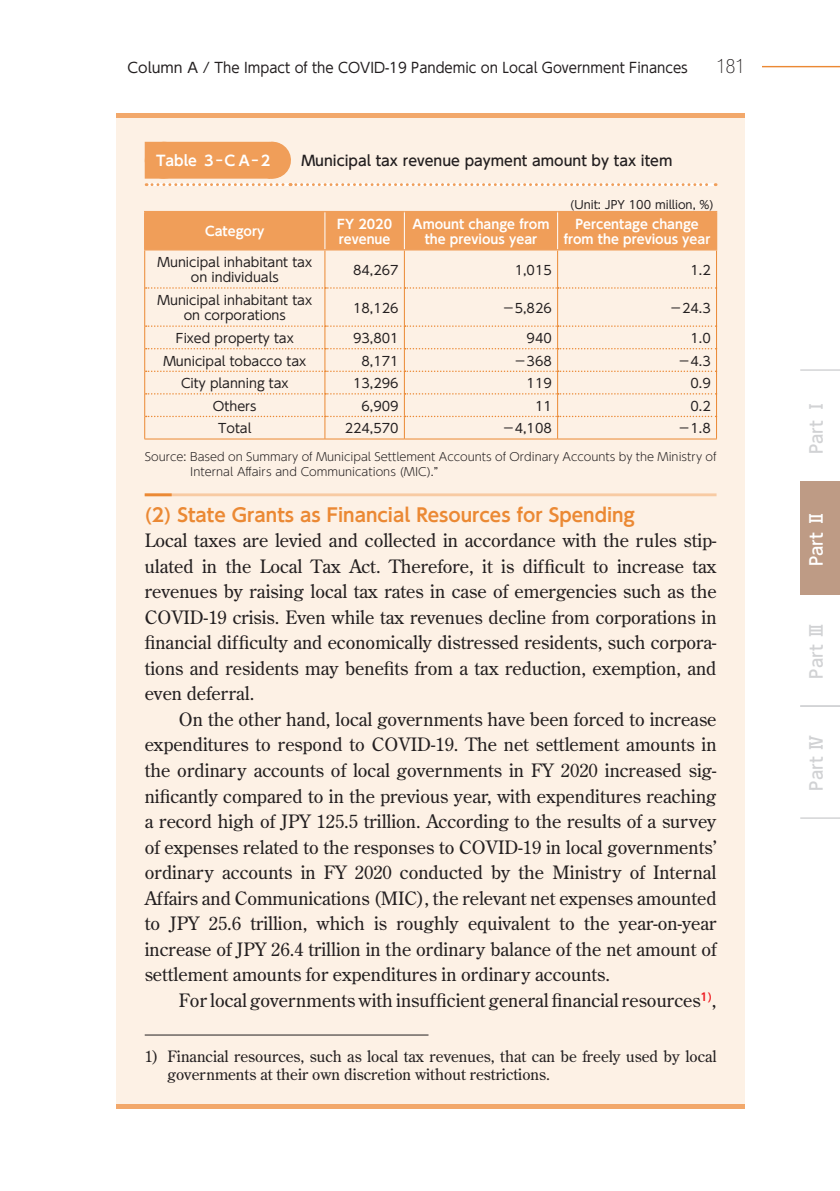
<style>
.page{position:relative;width:840px;height:1191px;background:#fff}
.page>*{position:absolute;margin:0;border:0;box-sizing:border-box;transform-origin:0 0}
.t1{font:100 condensed 19.8px "Helvetica Neue LT Std";color:#231f20}
.t2{font:18.4px/25.6px "Century Old Style Std";color:#231f20;text-align:justify}
.t3{font:700 18.4px "UD Shin Go NT Pr 6 N De";color:#eb8934}
.t4{font:500 17px "UD Shin Go NT Pr 6 N";color:#d1d2d4}
.t5{font:500 17px "UD Shin Go NT Pr 6 N";color:#fff}
.t6{font:15.6px/18.4px "Century Old Style Std";color:#231f20}
.t7{font:14.2px "UD Shin Go NT Pr 6 N";color:#231f20}
.t8{font:500 14.2px "UD Shin Go NT Pr 6 N";color:#231f20}
.t9{font:700 14.2px "UD Shin Go NT Pr 6 N De";color:#fff}
.t10{font:12.8px/15.6px "UD Shin Go NT Pr 6 N";color:#231f20;text-align:center}
.t11{font:700 12.8px/15.6px "UD Shin Go NT Pr 6 N De";color:#fff;text-align:center}
.t12{font:300 11.4px/15.6px "UD Shin Go NT Pr 6 N";color:#231f20}
.t13{font:11.4px "UD Shin Go NT Pr 6 N";color:#231f20}
</style>
<div class="page">
<div style="left:116px;top:113px;width:628px;height:995px;background:#fdf1e5"></div>
<hr style="left:116px;top:113px;width:628px;height:4px;background:#f2a86b">
<hr style="left:116px;top:1104px;width:628px;height:4px;background:#f2a86b">
<hr style="left:145px;top:493px;width:571px;height:3px;background:#f8cba3">
<hr style="left:145px;top:493px;width:26px;height:3px;background:#eb8934">
<hr style="left:145px;top:1034px;width:283px;height:1px;background:#231f20">
<svg style="left:146px;top:142px;width:569px;height:44px"></svg>
<hr style="left:163px;top:142px;width:1px;height:37px;background:#f09e59">
<hr style="left:271px;top:142px;width:1px;height:37px;background:#f09e59">
<div style="left:145px;top:212px;width:570px;height:37px;background:#f09e59"></div>
<svg style="left:145px;top:250px;width:570px;height:75px"></svg>
<hr style="left:324px;top:250px;width:1px;height:37px;background:#eb8934">
<hr style="left:404px;top:250px;width:1px;height:37px;background:#eb8934">
<hr style="left:557px;top:250px;width:1px;height:37px;background:#eb8934">
<hr style="left:324px;top:289px;width:1px;height:36px;background:#eb8934">
<hr style="left:404px;top:289px;width:1px;height:36px;background:#eb8934">
<hr style="left:557px;top:289px;width:1px;height:36px;background:#eb8934">
<svg style="left:146px;top:287px;width:569px;height:2px"></svg>
<hr style="left:144px;top:250px;width:1px;height:38px;background:#eb8934">
<hr style="left:715px;top:250px;width:1px;height:38px;background:#eb8934">
<hr style="left:144px;top:288px;width:1px;height:38px;background:#eb8934">
<hr style="left:715px;top:288px;width:1px;height:38px;background:#eb8934">
<svg style="left:144px;top:325px;width:572px;height:114px"></svg>
<hr style="left:144px;top:211px;width:181px;height:1px;background:#f09e59">
<hr style="left:144px;top:212px;width:1px;height:37px;background:#f09e59">
<hr style="left:325px;top:211px;width:79px;height:1px;background:#f09e59">
<hr style="left:404px;top:211px;width:153px;height:1px;background:#f09e59">
<hr style="left:557px;top:211px;width:159px;height:1px;background:#f09e59">
<hr style="left:715px;top:212px;width:1px;height:37px;background:#f09e59">
<hr style="left:144px;top:249px;width:181px;height:1px;background:#f09e59">
<hr style="left:325px;top:249px;width:79px;height:1px;background:#f09e59">
<hr style="left:404px;top:249px;width:153px;height:1px;background:#f09e59">
<hr style="left:557px;top:249px;width:159px;height:1px;background:#f09e59">
<hr style="left:324px;top:212px;width:1px;height:37px;background:#fff">
<hr style="left:404px;top:212px;width:1px;height:37px;background:#fff">
<hr style="left:557px;top:212px;width:1px;height:37px;background:#fff">
<hr style="left:144px;top:439px;width:181px;height:1px;background:#eb8934">
<hr style="left:325px;top:439px;width:79px;height:1px;background:#eb8934">
<hr style="left:404px;top:439px;width:153px;height:1px;background:#eb8934">
<hr style="left:557px;top:439px;width:159px;height:1px;background:#eb8934">
<hr style="left:761px;top:66px;width:78px;height:1px;background:#eb8934">
<hr style="left:799px;top:705px;width:40px;height:2px;background:#d1d2d4">
<hr style="left:799px;top:817px;width:40px;height:2px;background:#d1d2d4">
<hr style="left:799px;top:369px;width:40px;height:2px;background:#d1d2d4">
<div style="left:799px;top:481px;width:40px;height:114px;background:#be9b85"></div>
<p class="t7" style="left:127px;top:56px;width:561px">Column A / The Impact of the COVID-19 Pandemic on Local Government Finances</p>
<p class="t1" style="left:716px;top:55px;width:30px">181</p>
<p class="t9" style="left:156px;top:149px;width:118px">Table 3-CA-2</p>
<p class="t8" style="left:301px;top:149px;width:372px">Municipal tax revenue payment amount by tax item</p>
<p class="t13" style="left:570px;top:195px;width:145px">(Unit: JPY 100 million, %)</p>
<p class="t11" style="left:205px;top:223px;width:61px">Category</p>
<p class="t11" style="left:337px;top:215px;width:56px;text-align:left">FY 2020 revenue</p>
<p class="t11" style="left:412px;top:215px;width:138px">Amount change from the previous year</p>
<p class="t11" style="left:563px;top:215px;width:148px">Percentage change from the previous year</p>
<p class="t10" style="left:157px;top:254px;width:156px">Municipal inhabitant tax on individuals</p>
<p class="t10" style="left:353px;top:261px;width:47px">84,267</p>
<p class="t10" style="left:514px;top:261px;width:39px">1,015</p>
<p class="t10" style="left:690px;top:261px;width:22px">1.2</p>
<p class="t10" style="left:157px;top:292px;width:156px">Municipal inhabitant tax on corporations</p>
<p class="t10" style="left:353px;top:300px;width:47px">18,126</p>
<p class="t10" style="left:501px;top:300px;width:51px">−5,826</p>
<p class="t10" style="left:669px;top:300px;width:43px">−24.3</p>
<p class="t10" style="left:176px;top:330px;width:119px">Fixed property tax</p>
<p class="t10" style="left:353px;top:330px;width:47px">93,801</p>
<p class="t10" style="left:526px;top:330px;width:27px">940</p>
<p class="t10" style="left:690px;top:330px;width:22px">1.0</p>
<p class="t10" style="left:163px;top:352px;width:144px">Municipal tobacco tax</p>
<p class="t10" style="left:361px;top:352px;width:39px">8,171</p>
<p class="t10" style="left:513px;top:352px;width:40px">−368</p>
<p class="t10" style="left:677px;top:352px;width:35px">−4.3</p>
<p class="t10" style="left:181px;top:375px;width:109px">City planning tax</p>
<p class="t10" style="left:353px;top:375px;width:47px">13,296</p>
<p class="t10" style="left:526px;top:375px;width:27px">119</p>
<p class="t10" style="left:690px;top:375px;width:22px">0.9</p>
<p class="t10" style="left:213px;top:398px;width:45px">Others</p>
<p class="t10" style="left:361px;top:398px;width:39px">6,909</p>
<p class="t10" style="left:534px;top:398px;width:18px">11</p>
<p class="t10" style="left:690px;top:398px;width:22px">0.2</p>
<p class="t10" style="left:218px;top:420px;width:35px">Total</p>
<p class="t10" style="left:344px;top:420px;width:55px">224,570</p>
<p class="t10" style="left:501px;top:420px;width:51px">−4,108</p>
<p class="t10" style="left:677px;top:420px;width:35px">−1.8</p>
<p class="t12" style="left:190px;top:448px;width:527px;text-indent:-46px">Source: Based on Summary of Municipal Settlement Accounts of Ordinary Accounts by the Ministry of<br>Internal Affairs and Communications (MIC).”</p>
<p class="t3" style="left:145px;top:500px;width:491px">(2) State Grants as Financial Resources for Spending</p>
<p class="t2" style="left:145px;top:527px;width:573px">Local taxes are levied and collected in accordance with the rules stip&shy;ulated in the Local Tax Act. Therefore, it is difficult to increase tax revenues by raising local tax rates in case of emergencies such as the COVID-19 crisis. Even while tax revenues decline from corporations in financial difficulty and economically distressed residents, such corpora&shy;tions and residents may benefits from a tax reduction, exemption, and even deferral.</p>
<p class="t2" style="left:145px;top:706px;width:573px;text-indent:34px">On the other hand, local governments have been forced to increase expenditures to respond to COVID-19. The net settlement amounts in the ordinary accounts of local governments in FY 2020 increased sig&shy;nificantly compared to in the previous year, with expenditures reaching a record high of JPY 125.5 trillion. According to the results of a survey of expenses related to the responses to COVID-19 in local governments’ ordinary accounts in FY 2020 conducted by the Ministry of Internal Affairs and Communications (MIC), the relevant net expenses amounted to JPY 25.6 trillion, which is roughly equivalent to the year-on-year increase of JPY 26.4 trillion in the ordinary balance of the net amount of settlement amounts for expenditures in ordinary accounts.</p>
<p class="t2" style="left:179px;top:987px;width:539px">For local governments with insufficient general financial resources<sup>1)</sup>,</p>
<p class="t6" style="left:167px;top:1046px;width:550px;text-indent:-23px">1) Financial resources, such as local tax revenues, that can be freely used by local governments at their own discretion without restrictions.</p>
<p class="t4" style="left:802px;top:454px;width:58px;rotate:-90deg">Part Ⅰ</p>
<p class="t5" style="left:802px;top:566px;width:58px;rotate:-90deg">Part Ⅱ</p>
<p class="t4" style="left:802px;top:678px;width:58px;rotate:-90deg">Part Ⅲ</p>
<p class="t4" style="left:802px;top:790px;width:58px;rotate:-90deg">Part Ⅳ</p>
</div>
